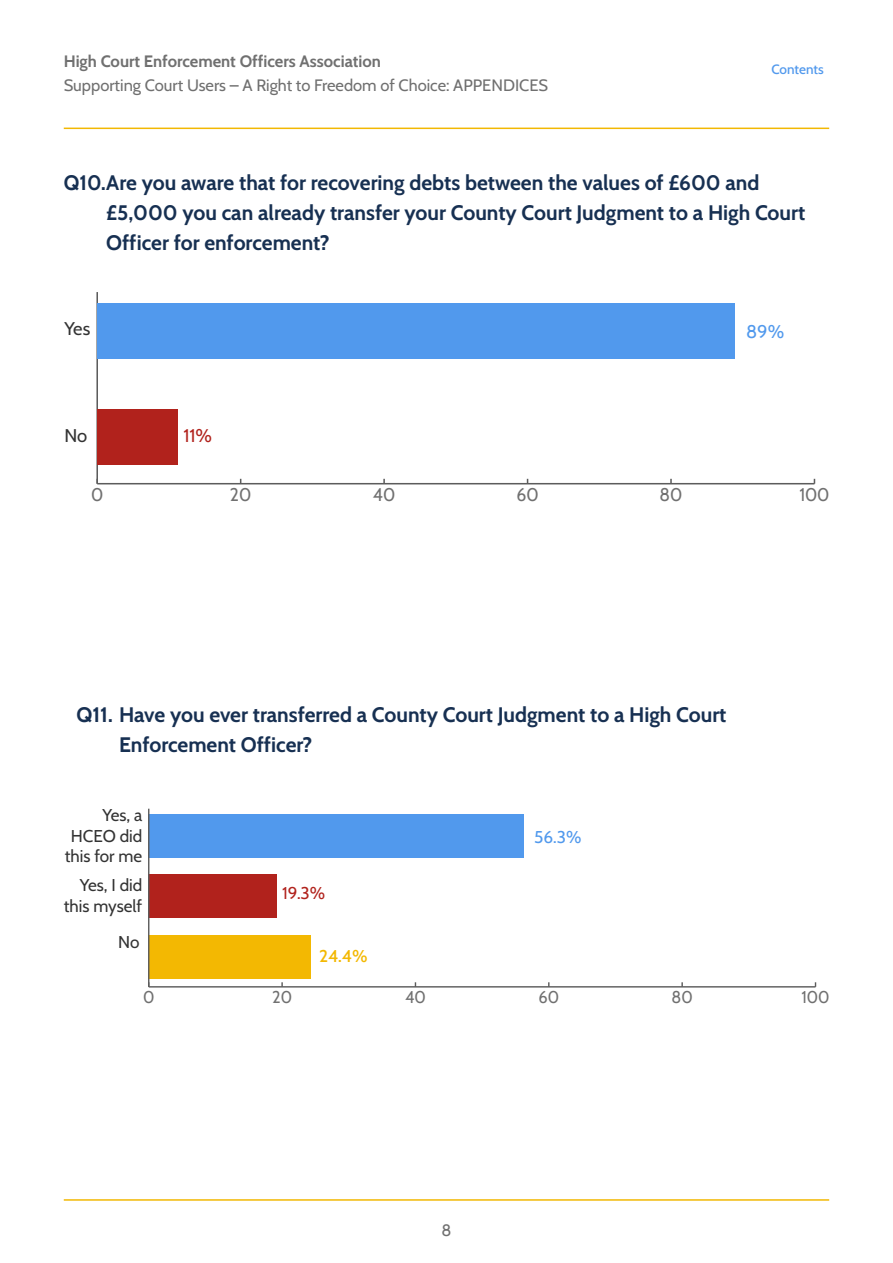
<style>
.page{position:relative;width:893px;height:1263px;background:#fff}
.page>*{position:absolute;margin:0;border:0;box-sizing:border-box;transform-origin:0 0}
.H2_question_14pt{font:700 21px/30px "Cabin";color:#173052}
.t1{font:18.45px "Cabin";color:#707070;scale:.95 1}
.t2{font:18.45px "Cabin";color:#333}
.t3{font:18.45px "Cabin";color:#5199ed}
.t4{font:18.45px "Cabin";color:#b1221c}
.t5{font:17.1px/20.5px "Cabin";color:#333;text-align:right}
.t6{font:17.1px "Cabin";color:#707070;scale:.95 1}
.t7{font:17.1px "Cabin";color:#5199ed}
.t8{font:17.1px "Cabin";color:#b1221c}
.t9{font:500 17.1px "Cabin";color:#f3b802}
.t10{font:16.5px "Cabin";color:#707070}
.t11{font:700 16.5px "Cabin";color:#707070}
.t12{font:500 13.5px "Cabin";letter-spacing:-.005em;color:#5299ed}
</style>
<div class="page">
<hr style="left:64px;top:128px;width:765px;height:1px;background:#f2b803">
<hr style="left:97px;top:483px;width:717px;height:1px;background:#5c5c5c">
<hr style="left:96px;top:292px;width:2px;height:192px;background:#5c5c5c">
<div style="left:97px;top:409px;width:80px;height:56px;background:#b1221c"></div>
<div style="left:97px;top:303px;width:637px;height:56px;background:#5199ed"></div>
<div style="left:148px;top:935px;width:163px;height:44px;background:#f3b802"></div>
<div style="left:148px;top:874px;width:129px;height:44px;background:#b1221c"></div>
<div style="left:148px;top:814px;width:376px;height:43px;background:#5199ed"></div>
<hr style="left:149px;top:986px;width:666px;height:1px;background:#5c5c5c">
<hr style="left:148px;top:809px;width:1px;height:178px;background:#5c5c5c">
<hr style="left:64px;top:1199px;width:765px;height:2px;background:#f2b803">
<p class="t11" style="left:64px;top:48px;width:319px">High Court Enforcement Officers Association</p>
<p class="t10" style="left:64px;top:72px;width:486px">Supporting Court Users – A Right to Freedom of Choice: APPENDICES</p>
<p class="t12" style="left:771px;top:58px;width:54px">Contents</p>
<h2 class="H2_question_14pt" style="left:106px;top:167px;width:700px;text-indent:-43px">Q10.Are you aware that for recovering debts between the values of £600 and £5,000 you can already transfer your County Court Judgment to a High Court<br>Officer for enforcement?</h2>
<p class="t2" style="left:64px;top:314px;width:27px">Yes</p>
<p class="t2" style="left:64px;top:421px;width:24px">No</p>
<p class="t4" style="left:184px;top:421px;width:30px">11%</p>
<p class="t3" style="left:746px;top:317px;width:40px">89%</p>
<p class="t1" style="left:91px;top:480px;width:14px">0</p>
<p class="t1" style="left:230px;top:480px;width:24px">20</p>
<p class="t1" style="left:373px;top:480px;width:25px">40</p>
<p class="t1" style="left:516px;top:480px;width:25px">60</p>
<p class="t1" style="left:660px;top:480px;width:25px">80</p>
<p class="t1" style="left:799px;top:480px;width:33px">100</p>
<h2 class="H2_question_14pt" style="left:119px;top:698px;width:609px;text-indent:-43px">Q11. Have you ever transferred a County Court Judgment to a High Court<br>Enforcement Officer?</h2>
<p class="t5" style="left:65px;top:804px;width:79px">Yes, a<br>HCEO did this for me</p>
<p class="t5" style="left:64px;top:874px;width:80px">Yes, I did this myself</p>
<p class="t5" style="left:118px;top:931px;width:23px">No</p>
<p class="t8" style="left:282px;top:880px;width:45px">19.3%</p>
<p class="t9" style="left:319px;top:942px;width:50px">24.4%</p>
<p class="t7" style="left:534px;top:823px;width:49px">56.3%</p>
<p class="t6" style="left:143px;top:983px;width:13px">0</p>
<p class="t6" style="left:272px;top:983px;width:22px">20</p>
<p class="t6" style="left:405px;top:983px;width:23px">40</p>
<p class="t6" style="left:538px;top:983px;width:23px">60</p>
<p class="t6" style="left:671px;top:983px;width:24px">80</p>
<p class="t6" style="left:801px;top:983px;width:31px">100</p>
<p class="t10" style="left:441px;top:1217px;width:11px">8</p>
</div>
